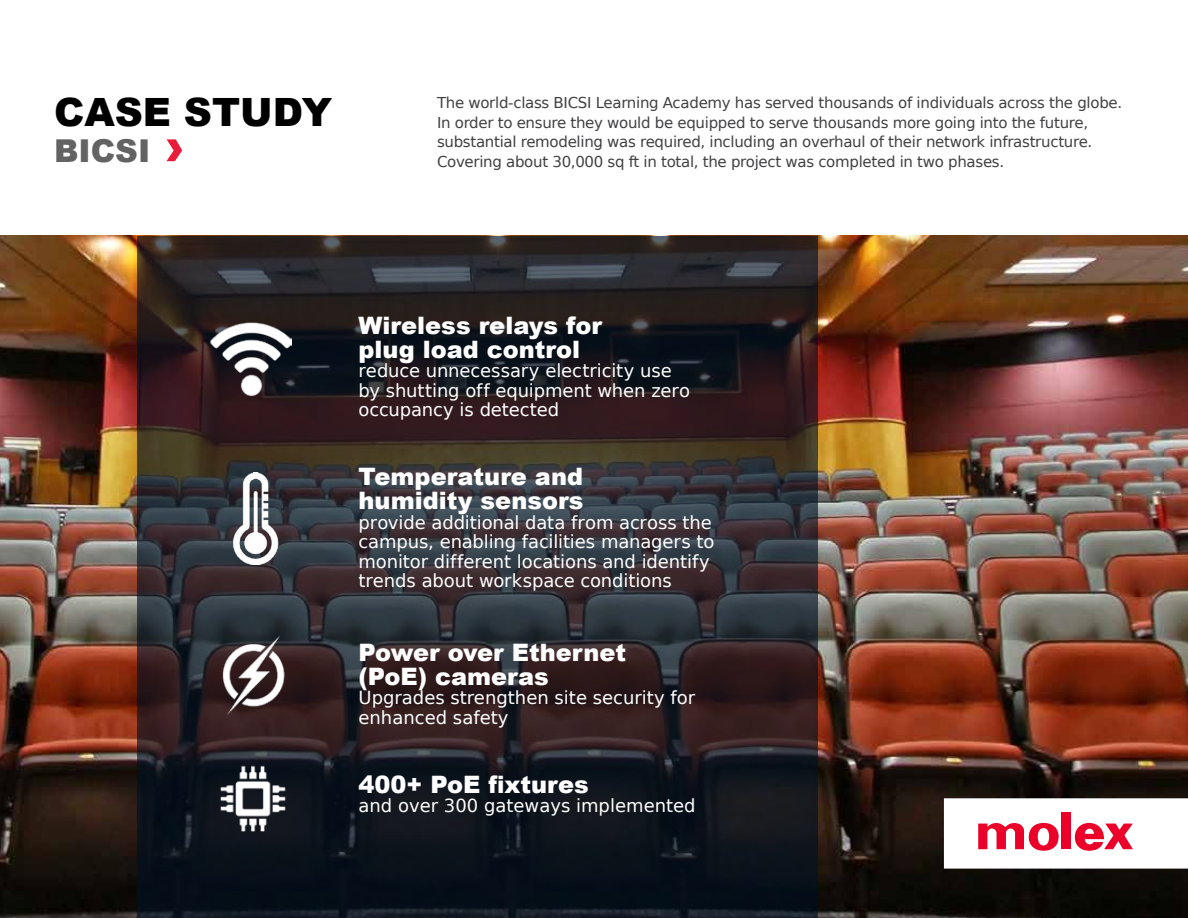
<style>
.page{position:relative;width:1188px;height:918px;background:#fff}
.page>*{position:absolute;margin:0;border:0;box-sizing:border-box;transform-origin:0 0}
.t1{font:900 39px "Arial";color:#000}
.t2{font:900 31.5px "Arial";color:#636363}
.t3{font:900 24px/24px "Arial";color:#fff}
.t4{font:18px/19.5px "Bitstream Vera Sans";letter-spacing:-.005em;color:#fff}
.t5{font:15px/19.5px "Bitstream Vera Sans";letter-spacing:-.02em;color:#414042}
</style>
<div class="page">
<img style="left:0;top:236px;width:1188px;height:682px">
<svg style="left:138px;top:236px;width:680px;height:682px;background:#272328"></svg>
<img style="left:209px;top:635px;width:84px;height:85px">
<img style="left:210px;top:750px;width:90px;height:91px">
<img style="left:209px;top:473px;width:93px;height:91px">
<img style="left:210px;top:322px;width:82px;height:74px">
<svg style="left:166px;top:139px;width:16px;height:22px"></svg>
<svg style="left:944px;top:798px;width:244px;height:71px"></svg>
<h1 class="t1" style="left:54px;top:84px;width:280px">CASE STUDY</h1>
<h2 class="t2" style="left:54px;top:128px;width:98px">BICSI</h2>
<p class="t5" style="left:437px;top:94px;width:687px">The world-class BICSI Learning Academy has served thousands of individuals across the globe.<br>In order to ensure they would be equipped to serve thousands more going into the future, substantial remodeling was required, including an overhaul of their network infrastructure.<br>Covering about 30,000 sq ft in total, the project was completed in two phases.</p>
<h3 class="t3" style="left:358px;top:312px;width:245px">Wireless relays for plug load control</h3>
<p class="t4" style="left:358px;top:361px;width:333px">reduce unnecessary electricity use by shutting off equipment when zero occupancy is detected</p>
<h3 class="t3" style="left:358px;top:464px;width:227px">Temperature and humidity sensors</h3>
<p class="t4" style="left:358px;top:513px;width:357px">provide additional data from across the campus, enabling facilities managers to monitor different locations and identify trends about workspace conditions</p>
<h3 class="t3" style="left:358px;top:639px;width:269px">Power over Ethernet (PoE) cameras</h3>
<p class="t4" style="left:358px;top:688px;width:338px">Upgrades strengthen site security for enhanced safety</p>
<h3 class="t3" style="left:358px;top:771px;width:232px">400+ PoE fixtures</h3>
<p class="t4" style="left:358px;top:796px;width:339px">and over 300 gateways implemented</p>
</div>
